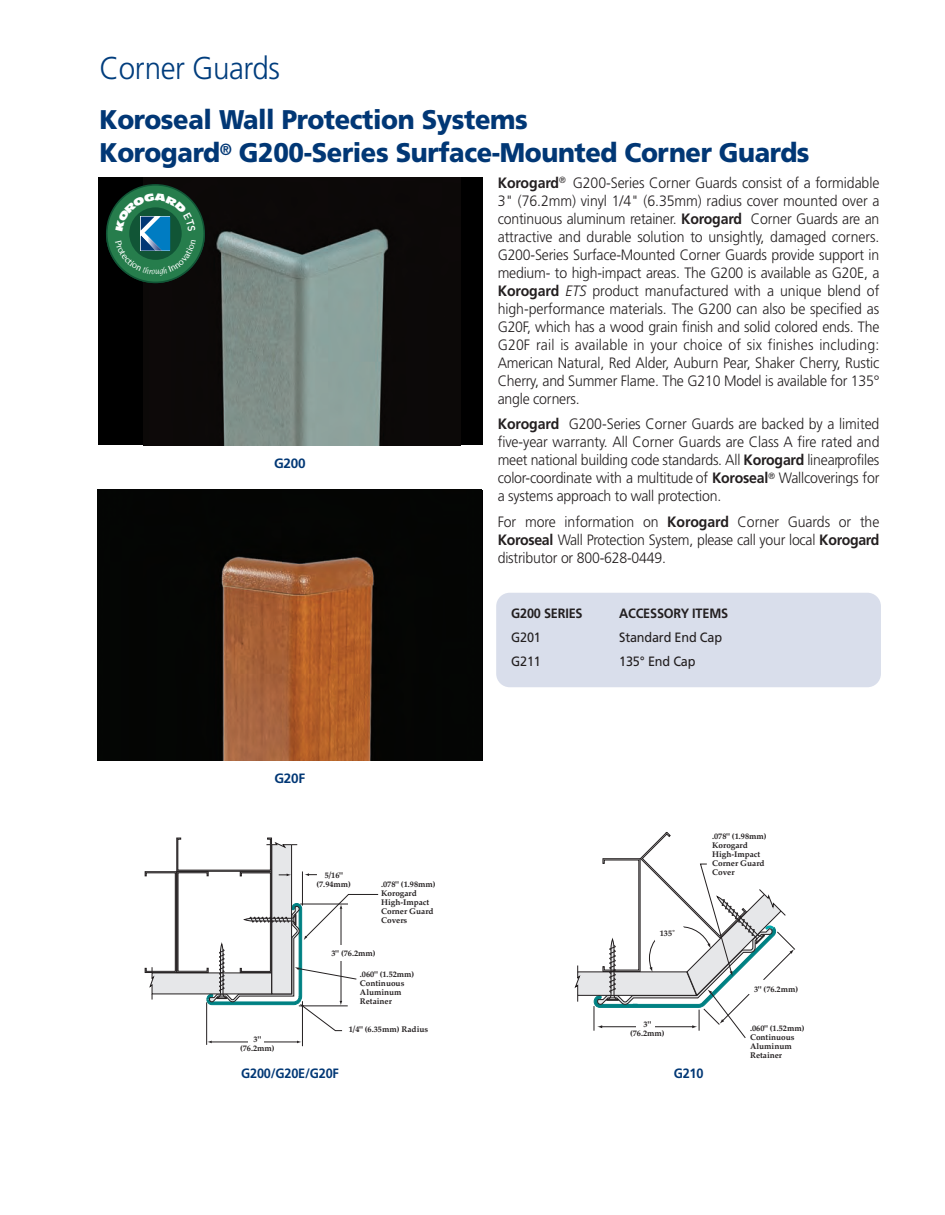
<style>
.page{position:relative;width:945px;height:1215px;background:#fff}
.page>*{position:absolute;margin:0;border:0;box-sizing:border-box;transform-origin:0 0}
.t1{font:300 31.5px "Frutiger";letter-spacing:-.015em;color:#013d7d;scale:.94 1}
.t2{font:900 27px/33px "Frutiger";letter-spacing:-.015em;color:#013775;scale:.94 1}
.t3{font:300 15px/18px "Frutiger";letter-spacing:-.015em;color:#231f20;text-align:justify;scale:.94 1}
.t4{font:13.5px "Frutiger";letter-spacing:-.015em;color:#231f20;scale:.94 1}
.t5{font:700 13.5px "Frutiger";letter-spacing:-.015em;color:#231f20;scale:.94 1}
.t6{font:700 13.5px "Frutiger";letter-spacing:-.015em;color:#013775;scale:.94 1}
.t7{font:700 13.5px "Frutiger";letter-spacing:-.015em;color:#013775}
.t8{font:700 8.25px/9px "Palatino";color:#231f20}
.s1{font-weight:700}
.s2{font-style:italic}
</style>
<div class="page">
<div style="left:496px;top:593px;width:385px;height:94px;background:#d9deeb;border-radius:14px"></div>
<div style="left:98px;top:177px;width:384px;height:268px;background:#000"></div>
<img style="left:144px;top:177px;width:316px;height:268px">
<hr style="left:302px;top:1001px;width:1px;height:45px;background:#231f20">
<hr style="left:206px;top:1002px;width:1px;height:43px;background:#231f20">
<hr style="left:211px;top:1042px;width:86px;height:1px;background:#231f20">
<div style="left:248px;top:1033px;width:16px;height:16px;background:#fff"></div>
<svg style="left:145px;top:837px;width:234px;height:194px"></svg>
<svg style="left:575px;top:832px;width:221px;height:206px"></svg>
<img style="left:98px;top:490px;width:383px;height:270px">
<svg style="left:106px;top:183px;width:100px;height:101px"></svg>
<h1 class="t1" style="left:99px;top:55px;width:194px">Corner Guards</h1>
<h2 class="t2" style="left:99px;top:105px;width:757px">Koroseal Wall Protection Systems<br>Korogard<sup>®</sup> G200-Series Surface-Mounted Corner Guards</h2>
<p class="t7" style="left:274px;top:458px;width:33px">G200</p>
<p class="t7" style="left:274px;top:773px;width:32px">G20F</p>
<p class="t8" style="left:240px;top:1034px;width:36px;text-align:center">3" (76.2mm)</p>
<p class="t8" style="left:316px;top:870px;width:36px;text-align:center">5/16" (7.94mm)</p>
<p class="t8" style="left:381px;top:880px;width:56px">.078" (1.98mm)<br>Korogard<br>High-Impact<br>Corner Guard<br>Covers</p>
<p class="t8" style="left:332px;top:949px;width:46px">3" (76.2mm)</p>
<p class="t8" style="left:360px;top:970px;width:56px">.060" (1.52mm)<br>Continuous<br>Aluminum<br>Retainer</p>
<p class="t8" style="left:349px;top:1025px;width:81px">1/4" (6.35mm) Radius</p>
<p class="t3" style="left:498px;top:175px;width:408px"><span class="s1">Korogard</span><sup>®</sup> G200-Series Corner Guards consist of a formidable 3" (76.2mm) vinyl 1/4" (6.35mm) radius cover mounted over a continuous aluminum retainer. <span class="s1">Korogard</span> Corner Guards are an attractive and durable solution to unsightly, damaged corners.<br>G200-Series Surface-Mounted Corner Guards provide support in medium- to high-impact areas. The G200 is available as G20E, a <span class="s1">Korogard</span> <span class="s2">ETS</span> product manufactured with a unique blend of high-performance materials. The G200 can also be specified as G20F, which has a wood grain finish and solid colored ends. The G20F rail is available in your choice of six finishes including:<br>American Natural, Red Alder, Auburn Pear, Shaker Cherry, Rustic Cherry, and Summer Flame. The G210 Model is available for 135° angle corners.</p>
<p class="t3" style="left:498px;top:416px;width:408px"><span class="s1">Korogard</span> G200-Series Corner Guards are backed by a limited five-year warranty. All Corner Guards are Class A fire rated and meet national building code standards. All <span class="s1">Korogard</span> linearprofiles color-coordinate with a multitude of <span class="s1">Koroseal</span><sup>®</sup> Wallcoverings for a systems approach to wall protection.</p>
<p class="t3" style="left:498px;top:514px;width:408px">For more information on <span class="s1">Korogard</span> Corner Guards or the <span class="s1">Koroseal</span> Wall Protection System, please call your local <span class="s1">Korogard </span>distributor or 800-628-0449.</p>
<p class="t5" style="left:511px;top:608px;width:78px">G200 SERIES</p>
<p class="t5" style="left:619px;top:608px;width:117px">ACCESSORY ITEMS</p>
<p class="t4" style="left:511px;top:632px;width:33px">G201</p>
<p class="t4" style="left:619px;top:632px;width:111px">Standard End Cap</p>
<p class="t4" style="left:511px;top:656px;width:33px">G211</p>
<p class="t4" style="left:619px;top:656px;width:83px">135° End Cap</p>
<p class="t8" style="left:660px;top:928px;width:17px">135˚</p>
<p class="t8" style="left:630px;top:1020px;width:36px;text-align:center">3" (76.2mm)</p>
<p class="t8" style="left:712px;top:832px;width:56px">.078" (1.98mm)<br>Korogard<br>High-Impact<br>Corner Guard<br>Cover</p>
<p class="t8" style="left:754px;top:984px;width:46px">3" (76.2mm)</p>
<p class="t8" style="left:750px;top:1024px;width:56px">.060" (1.52mm)<br>Continuous<br>Aluminum<br>Retainer</p>
<p class="t6" style="left:241px;top:1068px;width:105px">G200/G20E/G20F</p>
<p class="t6" style="left:674px;top:1068px;width:33px">G210</p>
</div>
